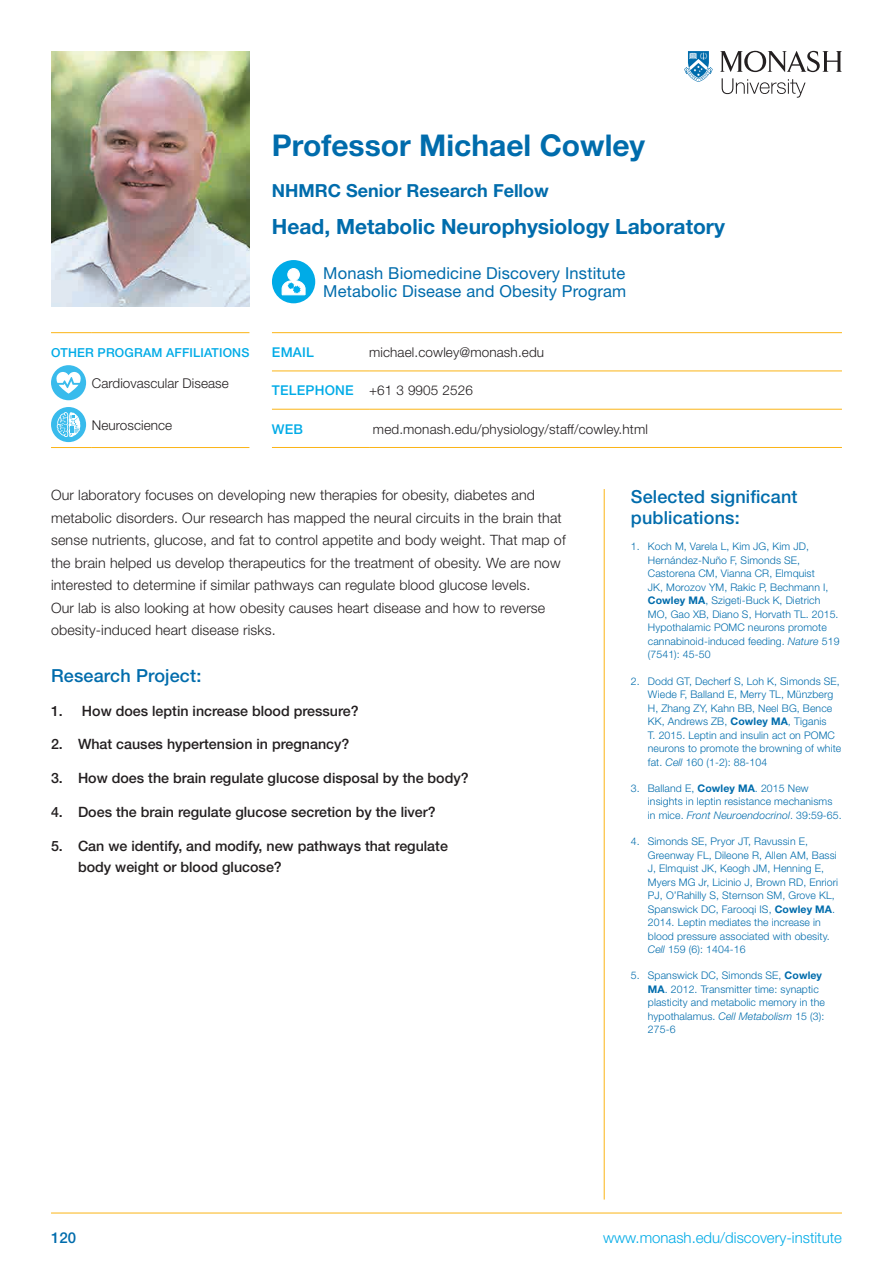
<style>
.page{position:relative;width:893px;height:1263px;background:#fff}
.page>*{position:absolute;margin:0;border:0;box-sizing:border-box;transform-origin:0 0}
._00_Title_and_Name{font:700 30px "Helvetica Neue LT";color:#006cac}
._01_Position_Title{font:700 21px "Helvetica Neue LT";color:#006cac}
._09_Significant_Pubs{font:500 18px/21px "Helvetica Neue LT";letter-spacing:.01em;color:#006cac}
._01_Position_Title-2{font:700 18px "Helvetica Neue LT";color:#006cac}
._07_Blue_Subheading{font:500 18px "Helvetica Neue LT";letter-spacing:.01em;color:#006cac}
._02_Department___Uni{font:16.5px/18px "Helvetica Neue LT";letter-spacing:.01em;color:#006cac}
.t1{font:300 15px "Helvetica Neue LT";color:#00abe7}
.t2{font:500 15px "Helvetica Neue LT";color:#006cac}
._05_Profile_Body_Tex{font:300 14.25px/22.5px "Helvetica Neue LT";letter-spacing:.01em;color:#231f20}
.t3{font:500 14.25px/21px "Helvetica Neue LT";color:#231f20}
._04_Staff_member_con{font:300 13.5px "Helvetica Neue LT";letter-spacing:.01em;color:#231f20}
._03_Contact_Category{font:500 13.5px "Helvetica Neue LT";letter-spacing:.015em;color:#00abe7}
._03_Contact_Category-2{font:500 12.3px "Helvetica Neue LT";letter-spacing:.015em;color:#00abe7}
.t4{font:300 10.5px/13.5px "Helvetica Neue LT";letter-spacing:.01em;color:#006cac}
.s1{font-weight:700}
.s2{font-style:italic}
</style>
<div class="page">
<hr style="left:51px;top:1213px;width:791px;height:1px;background:#fbb416">
<svg style="left:722px;top:78px;width:83px;height:20px"></svg>
<svg style="left:684px;top:51px;width:29px;height:31px"></svg>
<svg style="left:720px;top:51px;width:122px;height:21px"></svg>
<img style="left:51px;top:51px;width:198px;height:255px">
<div style="left:272px;top:260px;width:43px;height:43px;background:#00abe7;border-radius:50%"></div>
<div style="left:288px;top:269px;width:11px;height:12px;background:#fff;border-radius:50%"></div>
<div style="left:287px;top:268px;width:13px;height:13px;border:1px solid #fff;border-radius:50%"></div>
<svg style="left:281px;top:280px;width:25px;height:16px"></svg>
<hr style="left:272px;top:332px;width:97px;height:1px;background:#fbb416">
<hr style="left:369px;top:332px;width:473px;height:1px;background:#fbb416">
<hr style="left:272px;top:371px;width:97px;height:1px;background:#fbb416">
<hr style="left:272px;top:409px;width:97px;height:1px;background:#fbb416">
<hr style="left:272px;top:447px;width:97px;height:1px;background:#fbb416">
<hr style="left:369px;top:371px;width:473px;height:1px;background:#fbb416">
<hr style="left:369px;top:409px;width:473px;height:1px;background:#fbb416">
<hr style="left:369px;top:447px;width:473px;height:1px;background:#fbb416">
<hr style="left:604px;top:489px;width:1px;height:710px;background:#fbb416">
<hr style="left:51px;top:332px;width:41px;height:1px;background:#fbb416">
<hr style="left:92px;top:332px;width:157px;height:1px;background:#fbb416">
<hr style="left:51px;top:447px;width:41px;height:1px;background:#fbb416">
<hr style="left:92px;top:447px;width:157px;height:1px;background:#fbb416">
<svg style="left:51px;top:365px;width:35px;height:35px"></svg>
<svg style="left:51px;top:407px;width:35px;height:35px"></svg>
<p class="_03_Contact_Category-2" style="left:51px;top:345px;width:200px">OTHER PROGRAM AFFILIATIONS</p>
<p class="_04_Staff_member_con" style="left:92px;top:375px;width:138px">Cardiovascular Disease</p>
<p class="_04_Staff_member_con" style="left:92px;top:417px;width:82px">Neuroscience</p>
<p class="_00_Title_and_Name" style="left:272px;top:127px;width:375px">Professor Michael Cowley</p>
<p class="_01_Position_Title-2" style="left:272px;top:180px;width:278px">NHMRC Senior Research Fellow</p>
<p class="_01_Position_Title" style="left:272px;top:214px;width:455px">Head, Metabolic Neurophysiology Laboratory</p>
<p class="_02_Department___Uni" style="left:323px;top:264px;width:305px">Monash Biomedicine Discovery Institute<br>Metabolic Disease and Obesity Program</p>
<p class="_03_Contact_Category" style="left:272px;top:344px;width:43px">EMAIL</p>
<p class="_04_Staff_member_con" style="left:369px;top:344px;width:177px">michael.cowley@monash.edu</p>
<p class="_03_Contact_Category" style="left:272px;top:382px;width:83px">TELEPHONE</p>
<p class="_04_Staff_member_con" style="left:369px;top:382px;width:105px">+61 3 9905 2526</p>
<p class="_03_Contact_Category" style="left:272px;top:421px;width:33px">WEB</p>
<p class="_04_Staff_member_con" style="left:373px;top:421px;width:276px">med.monash.edu/physiology/staff/cowley.html</p>
<p class="_05_Profile_Body_Tex" style="left:51px;top:484px;width:516px">Our laboratory focuses on developing new therapies for obesity, diabetes and metabolic disorders. Our research has mapped the neural circuits in the brain that sense nutrients, glucose, and fat to control appetite and body weight. That map of the brain helped us develop therapeutics for the treatment of obesity. We are now interested to determine if similar pathways can regulate blood glucose levels.<br>Our lab is also looking at how obesity causes heart disease and how to reverse obesity-induced heart disease risks.</p>
<p class="_07_Blue_Subheading" style="left:51px;top:665px;width:152px">Research Project:</p>
<p class="t3" style="left:51px;top:700px;width:309px">1. How does leptin increase blood pressure?</p>
<p class="t3" style="left:51px;top:733px;width:300px">2. What causes hypertension in pregnancy?</p>
<p class="t3" style="left:51px;top:767px;width:419px">3. How does the brain regulate glucose disposal by the body?</p>
<p class="t3" style="left:51px;top:801px;width:386px">4. Does the brain regulate glucose secretion by the liver?</p>
<p class="t3" style="left:78px;top:835px;width:371px;text-indent:-27px">5. Can we identify, and modify, new pathways that regulate body weight or blood glucose?</p>
<p class="_09_Significant_Pubs" style="left:631px;top:486px;width:168px">Selected significant publications:</p>
<p class="t4" style="left:648px;top:540px;width:193px;text-indent:-17px">1. Koch M, Varela L, Kim JG, Kim JD, Hernández-Nuño F, Simonds SE, Castorena CM, Vianna CR, Elmquist<br>JK, Morozov YM, Rakic P, Bechmann I, <span class="s1">Cowley MA</span>, Szigeti-Buck K, Dietrich MO, Gao XB, Diano S, Horvath TL. 2015.<br>Hypothalamic POMC neurons promote cannabinoid-induced feeding. <span class="s2">Nature</span> 519 (7541): 45-50</p>
<p class="t4" style="left:648px;top:674px;width:195px;text-indent:-17px">2. Dodd GT, Decherf S, Loh K, Simonds SE, Wiede F, Balland E, Merry TL, Münzberg H, Zhang ZY, Kahn BB, Neel BG, Bence KK, Andrews ZB, <span class="s1">Cowley MA</span>, Tiganis<br>T. 2015. Leptin and insulin act on POMC neurons to promote the browning of white fat. <span class="s2">Cell</span> 160 (1-2): 88-104</p>
<p class="t4" style="left:648px;top:781px;width:195px;text-indent:-17px">3. Balland E, <span class="s1">Cowley MA</span>. 2015 New insights in leptin resistance mechanisms in mice. <span class="s2">Front Neuroendocrinol</span>. 39:59-65.</p>
<p class="t4" style="left:648px;top:834px;width:192px;text-indent:-17px">4. Simonds SE, Pryor JT, Ravussin E, Greenway FL, Dileone R, Allen AM, Bassi J, Elmquist JK, Keogh JM, Henning E, Myers MG Jr, Licinio J, Brown RD, Enriori PJ, O’Rahilly S, Sternson SM, Grove KL, Spanswick DC, Farooqi IS, <span class="s1">Cowley MA</span>.<br>2014. Leptin mediates the increase in blood pressure associated with obesity.<br><span class="s2">Cell</span> 159 (6): 1404-16</p>
<p class="t4" style="left:648px;top:969px;width:179px;text-indent:-17px">5. Spanswick DC, Simonds SE, <span class="s1">Cowley<br>MA</span>. 2012. Transmitter time: synaptic plasticity and metabolic memory in the hypothalamus. <span class="s2">Cell Metabolism</span> 15 (3):<br>275-6</p>
<h3 class="t2" style="left:51px;top:1229px;width:27px">120</h3>
<h3 class="t1" style="left:603px;top:1229px;width:240px">www.monash.edu/discovery-institute</h3>
</div>
